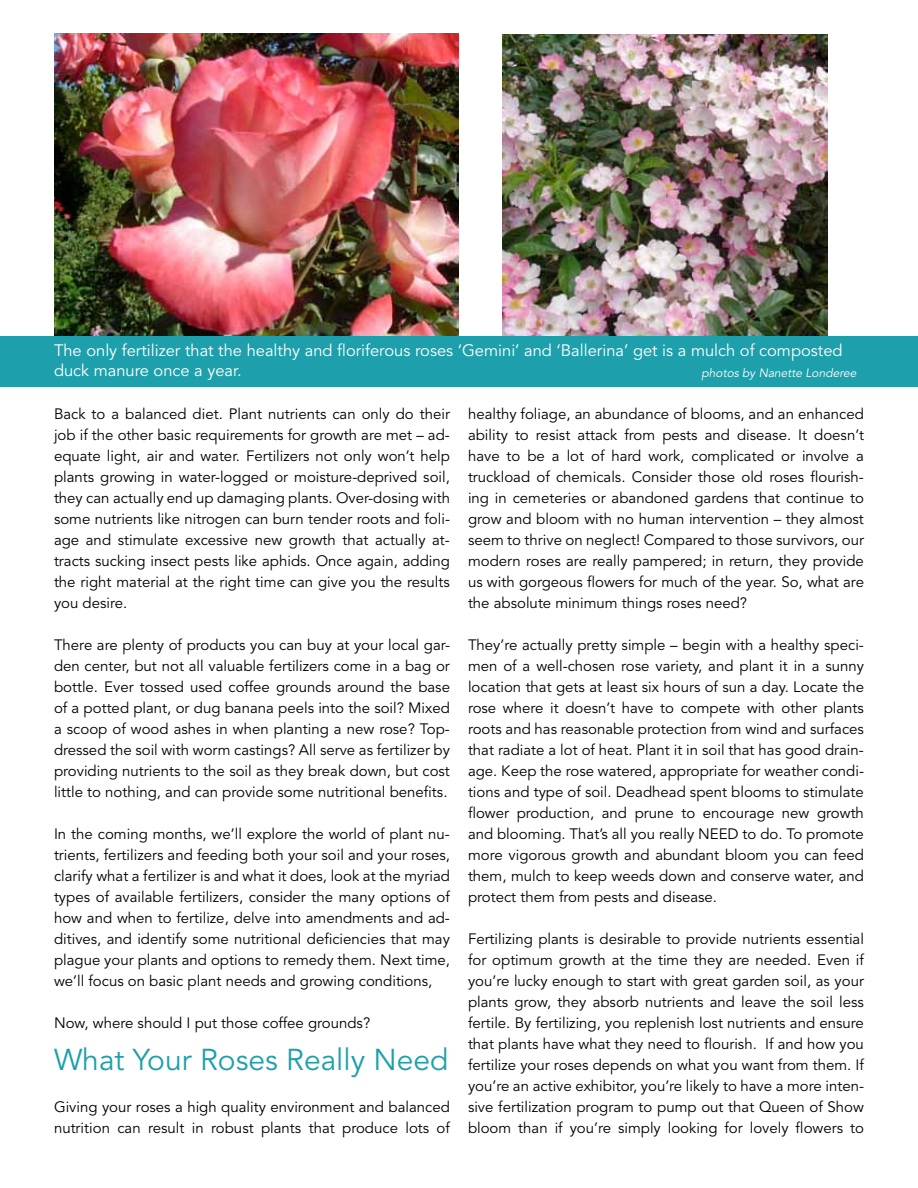
<style>
.page{position:relative;width:918px;height:1188px;background:#fff}
.page>*{position:absolute;margin:0;border:0;box-sizing:border-box;transform-origin:0 0}
.t1{font:30px "Avenir LT Std";color:#1da0ab}
.t2{font:16.5px/19.8px "Avenir LT Std";color:#fff}
.t3{font:15px/21px "Avenir LT Std";color:#000;text-align:justify}
.t4{font:italic 12px "Avenir LT Std";color:#fff}
</style>
<div class="page">
<img style="left:502px;top:34px;width:326px;height:302px">
<img style="left:54px;top:33px;width:405px;height:303px">
<div style="left:0;top:336px;width:918px;height:51px;background:#1da0ab"></div>
<p class="t2" style="left:54px;top:341px;width:790px">The only fertilizer that the healthy and floriferous roses ‘Gemini’ and ‘Ballerina’ get is a mulch of composted duck manure once a year.</p>
<p class="t4" style="left:702px;top:366px;width:156px">photos by Nanette Londeree</p>
<p class="t3" style="left:54px;top:404px;width:398px">Back to a balanced diet. Plant nutrients can only do their job if the other basic requirements for growth are met – ad&shy;equate light, air and water. Fertilizers not only won’t help plants growing in water-logged or moisture-deprived soil, they can actually end up damaging plants. Over-dosing with some nutrients like nitrogen can burn tender roots and foli&shy;age and stimulate excessive new growth that actually at&shy;tracts sucking insect pests like aphids. Once again, adding the right material at the right time can give you the results you desire.</p>
<p class="t3" style="left:54px;top:635px;width:398px">There are plenty of products you can buy at your local gar&shy;den center, but not all valuable fertilizers come in a bag or bottle. Ever tossed used coffee grounds around the base of a potted plant, or dug banana peels into the soil? Mixed a scoop of wood ashes in when planting a new rose? Top&shy;dressed the soil with worm castings? All serve as fertilizer by providing nutrients to the soil as they break down, but cost little to nothing, and can provide some nutritional benefits.</p>
<p class="t3" style="left:54px;top:824px;width:398px">In the coming months, we’ll explore the world of plant nu&shy;trients, fertilizers and feeding both your soil and your roses, clarify what a fertilizer is and what it does, look at the myriad types of available fertilizers, consider the many options of how and when to fertilize, delve into amendments and ad&shy;ditives, and identify some nutritional deficiencies that may plague your plants and options to remedy them. Next time, we’ll focus on basic plant needs and growing conditions,</p>
<p class="t3" style="left:54px;top:1013px;width:318px">Now, where should I put those coffee grounds?</p>
<h1 class="t1" style="left:54px;top:1043px;width:396px">What Your Roses Really Need</h1>
<p class="t3" style="left:54px;top:1097px;width:398px">Giving your roses a high quality environment and balanced nutrition can result in robust plants that produce lots of</p>
<p class="t3" style="left:468px;top:404px;width:398px">healthy foliage, an abundance of blooms, and an enhanced ability to resist attack from pests and disease. It doesn’t have to be a lot of hard work, complicated or involve a truckload of chemicals. Consider those old roses flourish&shy;ing in cemeteries or abandoned gardens that continue to grow and bloom with no human intervention – they almost seem to thrive on neglect! Compared to those survivors, our modern roses are really pampered; in return, they provide us with gorgeous flowers for much of the year. So, what are the absolute minimum things roses need?</p>
<p class="t3" style="left:468px;top:635px;width:398px">They’re actually pretty simple – begin with a healthy speci&shy;men of a well-chosen rose variety, and plant it in a sunny location that gets at least six hours of sun a day. Locate the rose where it doesn’t have to compete with other plants roots and has reasonable protection from wind and surfaces that radiate a lot of heat. Plant it in soil that has good drain&shy;age. Keep the rose watered, appropriate for weather condi&shy;tions and type of soil. Deadhead spent blooms to stimulate flower production, and prune to encourage new growth and blooming. That’s all you really NEED to do. To promote more vigorous growth and abundant bloom you can feed them, mulch to keep weeds down and conserve water, and protect them from pests and disease.</p>
<p class="t3" style="left:468px;top:929px;width:398px">Fertilizing plants is desirable to provide nutrients essential for optimum growth at the time they are needed. Even if you’re lucky enough to start with great garden soil, as your plants grow, they absorb nutrients and leave the soil less fertile. By fertilizing, you replenish lost nutrients and ensure that plants have what they need to flourish. If and how you fertilize your roses depends on what you want from them. If you’re an active exhibitor, you’re likely to have a more inten&shy;sive fertilization program to pump out that Queen of Show bloom than if you’re simply looking for lovely flowers to</p>
</div>
